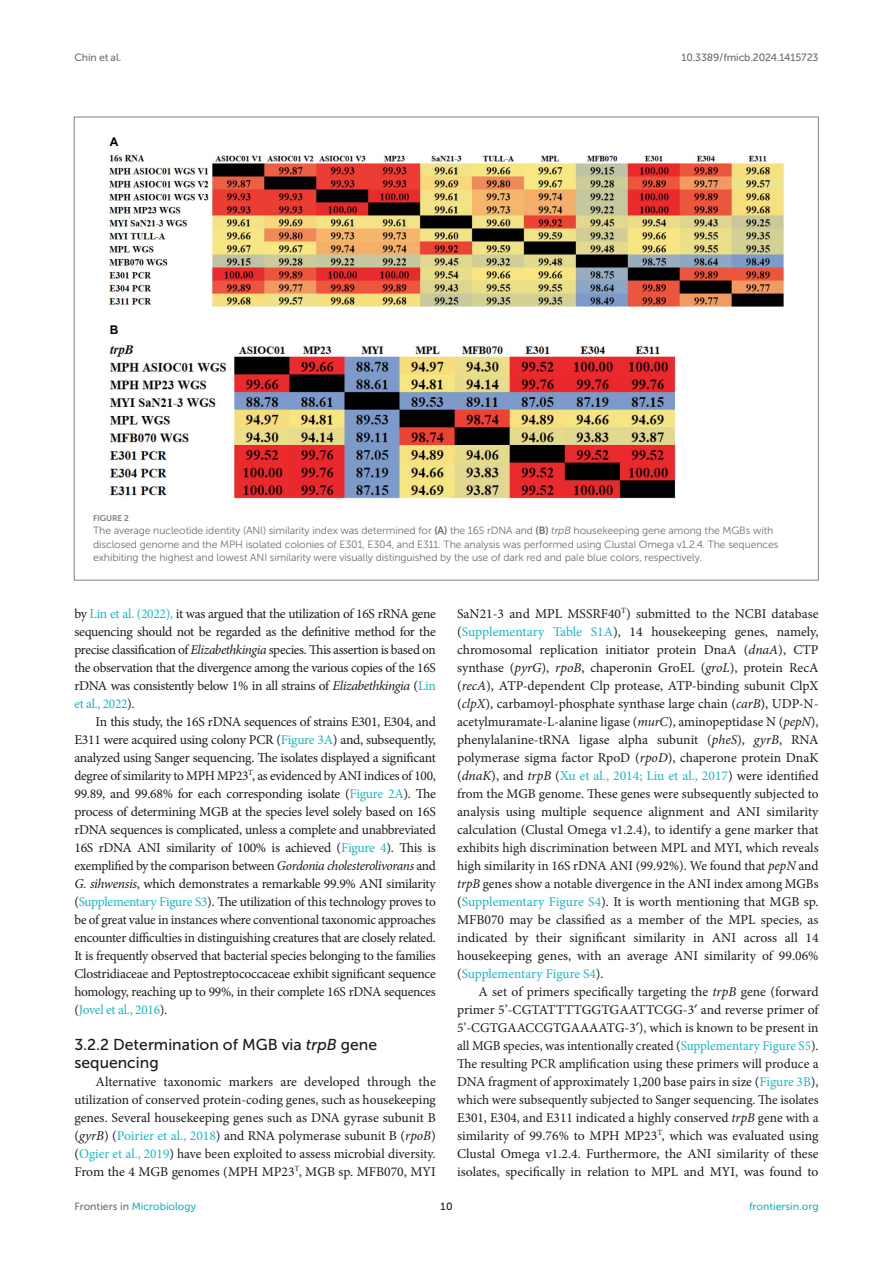
<style>
.page{position:relative;width:893px;height:1263px;background:#fff}
.page>*{position:absolute;margin:0;border:0;box-sizing:border-box;transform-origin:0 0}
.HEAD_3{font:15.75px/18px "Museo Sans 500";color:#1b1c1b}
.TEXT_FLUSH{font:13.5px/18px "Minion Pro";letter-spacing:-.01em;color:#1b1c1b;text-align:justify}
.TEXT{font:13.5px/18px "Minion Pro";letter-spacing:-.015em;color:#1b1c1b;text-align:justify}
.t1{font:700 12px "Arial";color:#010001}
.FIG_LEG{font:10.5px/13.5px "Museo Sans 300";letter-spacing:-.01em;color:#706f70}
.t2{font:10.5px "Museo Sans 500";color:#1db5c3}
.t3{font:10.5px "Museo Sans 500";letter-spacing:-.015em;color:#706f70}
.t4{font:10.5px "Museo Sans 500";color:#1b1c1b}
.FIG_HD{font:8.25px "Museo Sans 700";letter-spacing:-.01em;color:#7e7f7f}
.s1{font-family:"Museo Sans 700"}
.s2{font-style:italic}
.s3{color:#1db5c3}
.s4{font-family:"Gentium Plus"}
.s5{color:#706f70}
</style>
<div class="page">
<img style="left:109px;top:153px;width:676px;height:346px">
<p class="t3" style="left:74px;top:51px;width:48px">Chin et al.</p>
<p class="t3" style="left:681px;top:51px;width:139px">10.3389/fmicb.2024.1415723</p>
<p class="t1" style="left:110px;top:134px;width:10px">A</p>
<p class="t1" style="left:110px;top:322px;width:10px">B</p>
<p class="FIG_HD" style="left:93px;top:513px;width:37px">FIGURE 2</p>
<p class="FIG_LEG" style="left:93px;top:524px;width:687px">The average nucleotide identity (ANI) similarity index was determined for <span class="s1">(A)</span> the 16S rDNA and <span class="s1">(B)</span> <span class="s2">trpB</span> housekeeping gene among the MGBs with disclosed genome and the MPH isolated colonies of E301, E304, and E311. The analysis was performed using Clustal Omega v1.2.4. The sequences exhibiting the highest and lowest ANI similarity were visually distinguished by the use of dark red and pale blue colors, respectively.</p>
<p class="TEXT_FLUSH" style="left:74px;top:605px;width:363px">by <span class="s3">Lin et al. (2022),</span> it was argued that the utilization of 16S rRNA gene sequencing should not be regarded as the definitive method for the precise classification of <span class="s2">Elizabethkingia</span> species. This assertion is based on the observation that the divergence among the various copies of the 16S rDNA was consistently below 1% in all strains of <span class="s2">Elizabethkingia</span> (<span class="s3">Lin et al., 2022</span>).</p>
<p class="TEXT" style="left:74px;top:713px;width:363px;text-indent:21px">In this study, the 16S rDNA sequences of strains E301, E304, and E311 were acquired using colony PCR (<span class="s3">Figure 3A</span>) and, subsequently, analyzed using Sanger sequencing. The isolates displayed a significant degree of similarity to MPH MP23<sup>T</sup>, as evidenced by ANI indices of 100, 99.89, and 99.68% for each corresponding isolate (<span class="s3">Figure 2A</span>). The process of determining MGB at the species level solely based on 16S rDNA sequences is complicated, unless a complete and unabbreviated 16S rDNA ANI similarity of 100% is achieved (<span class="s3">Figure 4</span>). This is exemplified by the comparison between <span class="s2">Gordonia cholesterolivorans</span> and <span class="s2">G. sihwensis</span>, which demonstrates a remarkable 99.9% ANI similarity (<span class="s3">Supplementary Figure S3</span>). The utilization of this technology proves to be of great value in instances where conventional taxonomic approaches encounter difficulties in distinguishing creatures that are closely related.<br>It is frequently observed that bacterial species belonging to the families Clostridiaceae and Peptostreptococcaceae exhibit significant sequence homology, reaching up to 99%, in their complete 16S rDNA sequences (<span class="s3">Jovel et al., 2016</span>).</p>
<p class="HEAD_3" style="left:74px;top:1036px;width:304px">3.2.2 Determination of MGB via <span class="s2">trpB</span> gene sequencing</p>
<p class="TEXT_FLUSH" style="left:74px;top:1073px;width:363px;text-indent:21px">Alternative taxonomic markers are developed through the utilization of conserved protein-coding genes, such as housekeeping genes. Several housekeeping genes such as DNA gyrase subunit B (<span class="s2">gyrB</span>) (<span class="s3">Poirier et al., 2018</span>) and RNA polymerase subunit B (<span class="s2">rpoB</span>) (<span class="s3">Ogier et al., 2019</span>) have been exploited to assess microbial diversity.<br>From the 4 MGB genomes (MPH MP23<sup>T</sup>, MGB sp. MFB070, MYI</p>
<p class="TEXT_FLUSH" style="left:457px;top:605px;width:363px">SaN21-3 and MPL MSSRF40<sup>T</sup>) submitted to the NCBI database (<span class="s3">Supplementary Table S1A</span>), 14 housekeeping genes, namely, chromosomal replication initiator protein DnaA (<span class="s2">dnaA</span>), CTP synthase (<span class="s2">pyrG</span>), <span class="s2">rpoB</span>, chaperonin GroEL (<span class="s2">groL</span>), protein RecA (<span class="s2">recA</span>), ATP-dependent Clp protease, ATP-binding subunit ClpX (<span class="s2">clpX</span>), carbamoyl-phosphate synthase large chain (<span class="s2">carB</span>), UDP-N&shy;acetylmuramate-L-alanine ligase (<span class="s2">murC</span>), aminopeptidase N (<span class="s2">pepN</span>), phenylalanine-tRNA ligase alpha subunit (<span class="s2">pheS</span>), <span class="s2">gyrB</span>, RNA polymerase sigma factor RpoD (<span class="s2">rpoD</span>), chaperone protein DnaK (<span class="s2">dnaK</span>), and <span class="s2">trpB</span> (<span class="s3">Xu et al., 2014; Liu et al., 2017</span>) were identified from the MGB genome. These genes were subsequently subjected to analysis using multiple sequence alignment and ANI similarity calculation (Clustal Omega v1.2.4), to identify a gene marker that exhibits high discrimination between MPL and MYI, which reveals high similarity in 16S rDNA ANI (99.92%). We found that <span class="s2">pepN</span> and <span class="s2">trpB</span> genes show a notable divergence in the ANI index among MGBs (<span class="s3">Supplementary Figure S4</span>). It is worth mentioning that MGB sp.<br>MFB070 may be classified as a member of the MPL species, as indicated by their significant similarity in ANI across all 14 housekeeping genes, with an average ANI similarity of 99.06% (<span class="s3">Supplementary Figure S4</span>).</p>
<p class="TEXT" style="left:457px;top:983px;width:363px;text-indent:21px">A set of primers specifically targeting the <span class="s2">trpB</span> gene (forward primer 5’-CGTATTTTGGTGAATTCGG-3<span class="s4">′</span> and reverse primer of 5’-CGTGAACCGTGAAAATG-3<span class="s4">′</span>), which is known to be present in all MGB species, was intentionally created (<span class="s3">Supplementary Figure S5</span>).<br>The resulting PCR amplification using these primers will produce a DNA fragment of approximately 1,200 base pairs in size (<span class="s3">Figure 3B</span>), which were subsequently subjected to Sanger sequencing. The isolates E301, E304, and E311 indicated a highly conserved <span class="s2">trpB</span> gene with a similarity of 99.76% to MPH MP23<sup>T</sup>, which was evaluated using Clustal Omega v1.2.4. Furthermore, the ANI similarity of these isolates, specifically in relation to MPL and MYI, was found to</p>
<p class="t2" style="left:74px;top:1200px;width:123px"><span class="s5">Frontiers in</span> Microbiology</p>
<p class="t4" style="left:440px;top:1200px;width:14px">10</p>
<p class="t2" style="left:749px;top:1200px;width:71px">frontiersin.org</p>
</div>
